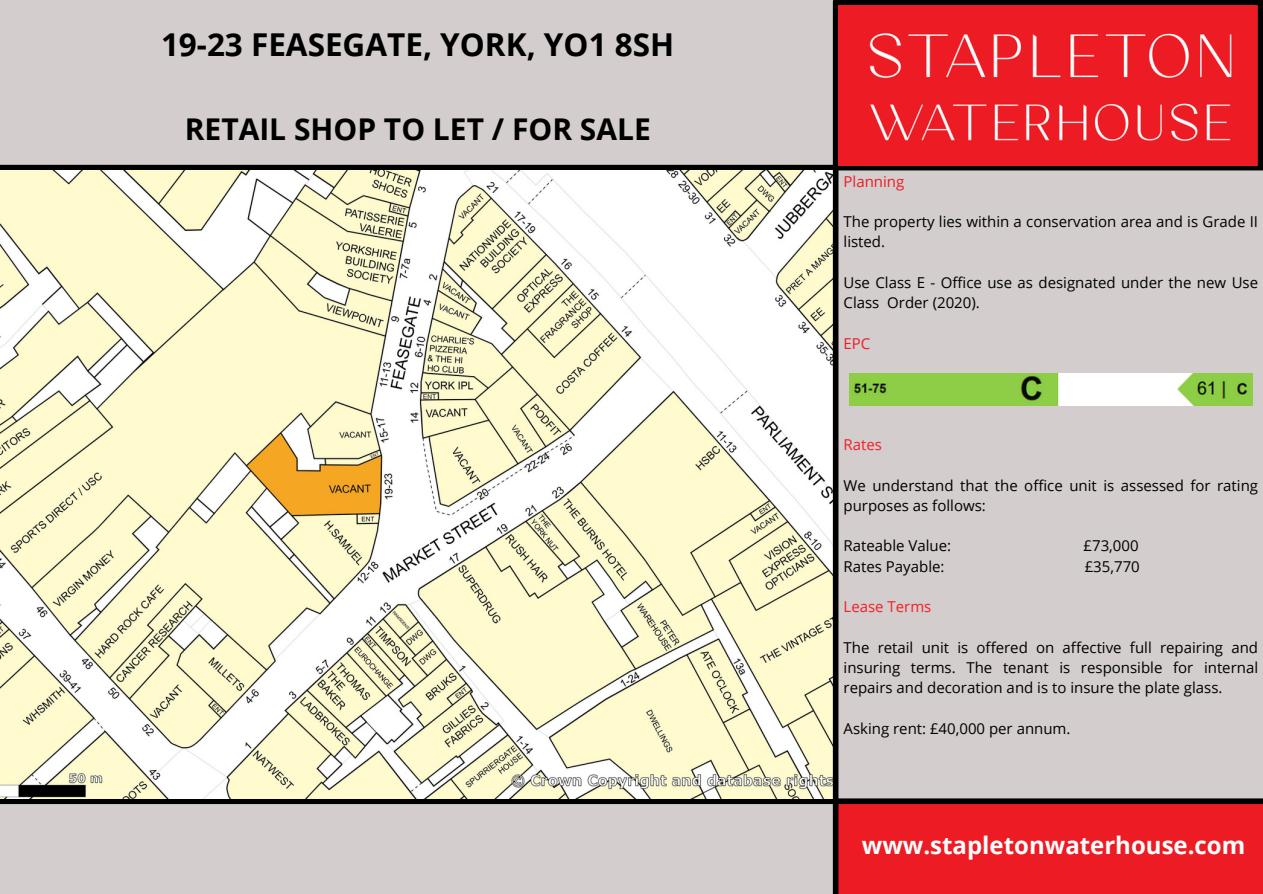
<style>
.page{position:relative;width:1263px;height:894px;background:#fff}
.page>*{position:absolute;margin:0;border:0;box-sizing:border-box;transform-origin:0 0}
.t1{font:700 31.5px "Open Sans";color:#000}
.t2{font:700 30px "Open Sans";color:#000}
.t3{font:700 24px "Open Sans";color:#fff}
.t4{font:15px/20.2px "Open Sans";color:#000}
.t5{font:15px "Open Sans";color:#f71d25}
.t6{font:15px "Open Sans";color:#ed1c24}
</style>
<div class="page">
<div style="left:0;top:0;width:838px;height:167px;background:#d3cdcd"></div>
<div style="left:845px;top:125px;width:417px;height:673px;background:#d3cdcd"></div>
<div style="left:0;top:752px;width:845px;height:141px;background:#d3cdcd"></div>
<div style="left:836px;top:803px;width:427px;height:90px;background:#ed1c24"></div>
<div style="left:0;top:165px;width:1263px;height:5px;background:#000"></div>
<div style="left:0;top:798px;width:1263px;height:5px;background:#000"></div>
<img style="left:0;top:170px;width:833px;height:628px">
<div style="left:833px;top:1px;width:5px;height:892px;background:#000"></div>
<div style="left:838px;top:0;width:425px;height:6px;background:#000"></div>
<img style="left:838px;top:6px;width:420px;height:159px">
<div style="left:1258px;top:2px;width:5px;height:164px;background:#000"></div>
<img style="left:849px;top:373px;width:403px;height:32px">
<p class="t1" style="left:161px;top:22px;width:515px">19-23 FEASEGATE, YORK, YO1 8SH</p>
<p class="t2" style="left:185px;top:108px;width:468px">RETAIL SHOP TO LET / FOR SALE</p>
<p class="t6" style="left:843px;top:171px;width:62px">Planning</p>
<p class="t4" style="left:843px;top:211px;width:416px">The property lies within a conservation area and is Grade II listed.</p>
<p class="t4" style="left:843px;top:272px;width:416px">Use Class E - Office use as designated under the new Use<br>Class Order (2020).</p>
<p class="t6" style="left:843px;top:332px;width:28px">EPC</p>
<p class="t5" style="left:843px;top:434px;width:40px">Rates</p>
<p class="t4" style="left:843px;top:474px;width:416px">We understand that the office unit is assessed for rating purposes as follows:</p>
<p class="t4" style="left:843px;top:535px;width:109px">Rateable Value:</p>
<p class="t4" style="left:1083px;top:535px;width:57px">£73,000</p>
<p class="t4" style="left:843px;top:555px;width:102px">Rates Payable:</p>
<p class="t4" style="left:1085px;top:555px;width:57px">£35,770</p>
<p class="t5" style="left:843px;top:596px;width:89px">Lease Terms</p>
<p class="t4" style="left:843px;top:636px;width:416px;text-align:justify">The retail unit is offered on affective full repairing and insuring terms. The tenant is responsible for internal repairs and decoration and is to insure the plate glass.</p>
<p class="t4" style="left:843px;top:717px;width:228px">Asking rent: £40,000 per annum.</p>
<p class="t3" style="left:862px;top:828px;width:385px">www.stapletonwaterhouse.com</p>
</div>
